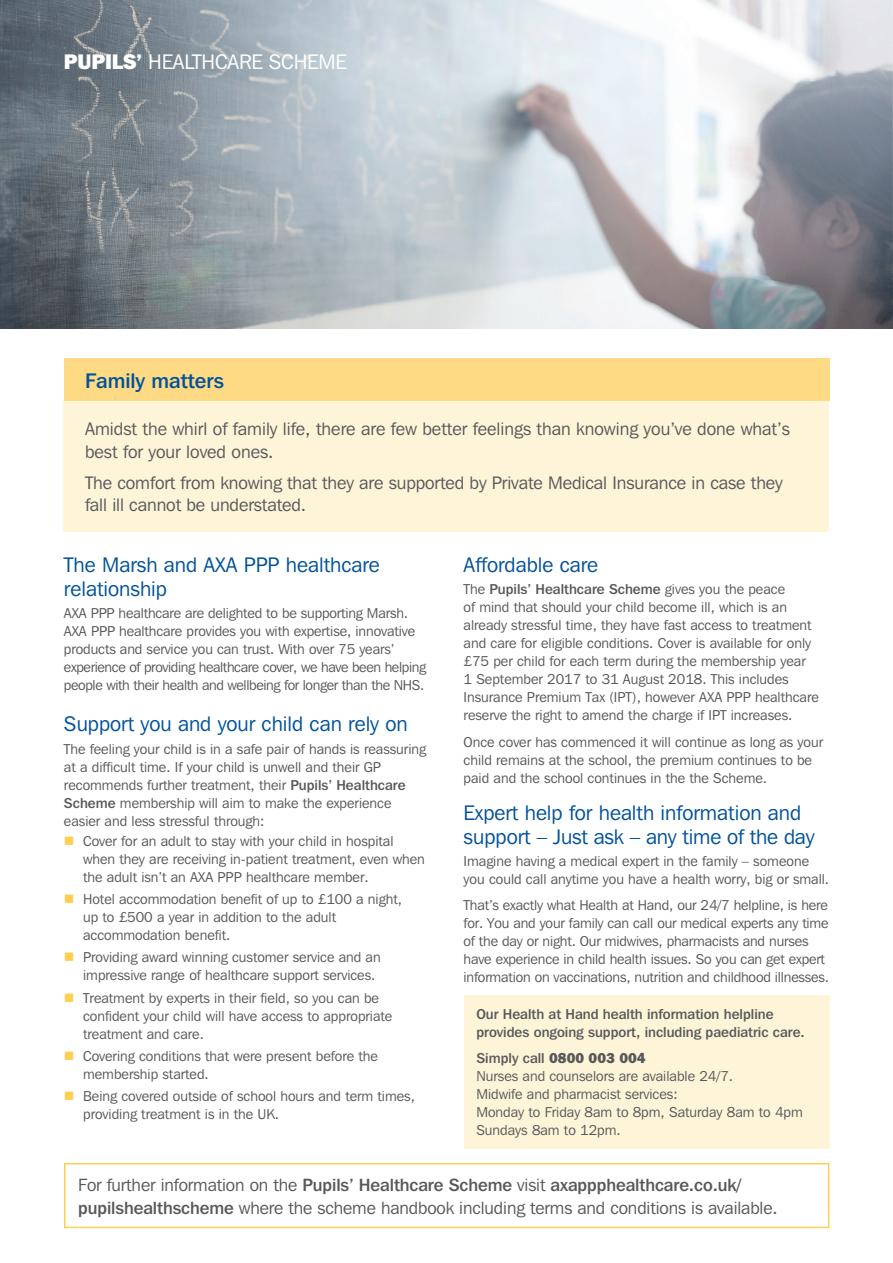
<style>
.page{position:relative;width:893px;height:1263px;background:#fff}
.page>*{position:absolute;margin:0;border:0;box-sizing:border-box;transform-origin:0 0}
.BLUE_SUB_HEAD{font:21px/24px "Franklin Gothic IT Cby BT";color:#01519b}
.Proactive_health_hea{font:21px "Franklin Gothic IT Cby BT";letter-spacing:-.01em;color:#fff}
.BLUE_SUB_HEAD-2{font:500 21px "Franklin Gothic IT Cby BT";color:#01519b}
.t1{font:18px/22.5px "Franklin Gothic IT Cby BT";letter-spacing:-.005em;color:#57585a}
.NEW_COPY{font:17.7px/22.5px "Franklin Gothic IT Cby BT";letter-spacing:-.005em;color:#57585a}
.NEW_COPY-2{font:14.25px/18px "Franklin Gothic IT Cby BT";color:#57585a}
.NEW_COPY-3{font:500 14.25px/18px "Franklin Gothic IT Cby BT";color:#57585a}
.s1{font-weight:800}
.s2{font-weight:500}
.s3{color:#fece4e}
</style>
<div class="page">
<div style="left:64px;top:400px;width:765px;height:132px;background:#fef4d8"></div>
<div style="left:64px;top:358px;width:765px;height:42px;background:#feda85"></div>
<div style="left:64px;top:1163px;width:765px;height:65px;border:2px solid #fece4e"></div>
<img style="left:0;top:0;width:893px;height:328px">
<div style="left:464px;top:995px;width:365px;height:153px;background:#fef4d8"></div>
<p class="Proactive_health_hea" style="left:64px;top:49px;width:284px"><span class="s1">PUPILS’</span> HEALTHCARE SCHEME</p>
<p class="BLUE_SUB_HEAD-2" style="left:85px;top:367px;width:140px">Family matters</p>
<p class="t1" style="left:85px;top:417px;width:706px">Amidst the whirl of family life, there are few better feelings than knowing you’ve done what’s best for your loved ones.</p>
<p class="t1" style="left:85px;top:471px;width:699px">The comfort from knowing that they are supported by Private Medical Insurance in case they fall ill cannot be understated.</p>
<p class="BLUE_SUB_HEAD" style="left:64px;top:552px;width:317px">The Marsh and AXA PPP healthcare relationship</p>
<p class="NEW_COPY-2" style="left:64px;top:604px;width:364px">AXA PPP healthcare are delighted to be supporting Marsh.<br>AXA PPP healthcare provides you with expertise, innovative products and service you can trust. With over 75 years’ experience of providing healthcare cover, we have been helping people with their health and wellbeing for longer than the NHS.</p>
<p class="BLUE_SUB_HEAD" style="left:64px;top:712px;width:345px">Support you and your child can rely on</p>
<p class="NEW_COPY-2" style="left:64px;top:739px;width:364px">The feeling your child is in a safe pair of hands is reassuring at a difficult time. If your child is unwell and their GP recommends further treatment, their <span class="s2">Pupils’ Healthcare Scheme</span> membership will aim to make the experience easier and less stressful through:</p>
<p class="NEW_COPY-2" style="left:83px;top:831px;width:343px;text-indent:-19px"><span class="s3">■</span> Cover for an adult to stay with your child in hospital when they are receiving in-patient treatment, even when the adult isn’t an AXA PPP healthcare member.</p>
<p class="NEW_COPY-2" style="left:83px;top:890px;width:320px;text-indent:-19px"><span class="s3">■</span> Hotel accommodation benefit of up to £100 a night, up to £500 a year in addition to the adult accommodation benefit.</p>
<p class="NEW_COPY-2" style="left:83px;top:948px;width:299px;text-indent:-19px"><span class="s3">■</span> Providing award winning customer service and an impressive range of healthcare support services.</p>
<p class="NEW_COPY-2" style="left:83px;top:988px;width:311px;text-indent:-19px"><span class="s3">■</span> Treatment by experts in their field, so you can be confident your child will have access to appropriate treatment and care.</p>
<p class="NEW_COPY-2" style="left:83px;top:1046px;width:296px;text-indent:-19px"><span class="s3">■</span> Covering conditions that were present before the membership started.</p>
<p class="NEW_COPY-2" style="left:83px;top:1087px;width:333px;text-indent:-19px"><span class="s3">■</span> Being covered outside of school hours and term times, providing treatment is in the UK.</p>
<p class="BLUE_SUB_HEAD" style="left:464px;top:552px;width:136px">Affordable care</p>
<p class="NEW_COPY-2" style="left:464px;top:580px;width:357px">The <span class="s2">Pupils’ Healthcare Scheme</span> gives you the peace<br>of mind that should your child become ill, which is an already stressful time, they have fast access to treatment and care for eligible conditions. Cover is available for only £75 per child for each term during the membership year<br>1 September 2017 to 31 August 2018. This includes Insurance Premium Tax (IPT), however AXA PPP healthcare reserve the right to amend the charge if IPT increases.</p>
<p class="NEW_COPY-2" style="left:464px;top:733px;width:361px">Once cover has commenced it will continue as long as your child remains at the school, the premium continues to be paid and the school continues in the the Scheme.</p>
<p class="BLUE_SUB_HEAD" style="left:464px;top:800px;width:352px">Expert help for health information and support – Just ask – any time of the day</p>
<p class="NEW_COPY-2" style="left:464px;top:852px;width:367px">Imagine having a medical expert in the family – someone you could call anytime you have a health worry, big or small.</p>
<p class="NEW_COPY-2" style="left:464px;top:896px;width:367px">That’s exactly what Health at Hand, our 24/7 helpline, is here for. You and your family can call our medical experts any time of the day or night. Our midwives, pharmacists and nurses have experience in child health issues. So you can get expert information on vaccinations, nutrition and childhood illnesses.</p>
<p class="NEW_COPY-3" style="left:476px;top:1005px;width:330px">Our Health at Hand health information helpline provides ongoing support, including paediatric care.</p>
<p class="NEW_COPY-3" style="left:476px;top:1048px;width:171px">Simply call <span class="s1">0800 003 004</span></p>
<p class="NEW_COPY-2" style="left:476px;top:1066px;width:328px">Nurses and counselors are available 24/7.<br>Midwife and pharmacist services:<br>Monday to Friday 8am to 8pm, Saturday 8am to 4pm Sundays 8am to 12pm.</p>
<p class="NEW_COPY" style="left:78px;top:1174px;width:701px">For further information on the <span class="s2">Pupils’ Healthcare Scheme</span> visit <span class="s2">axappphealthcare.co.uk/ pupilshealthscheme</span> where the scheme handbook including terms and conditions is available.</p>
</div>
